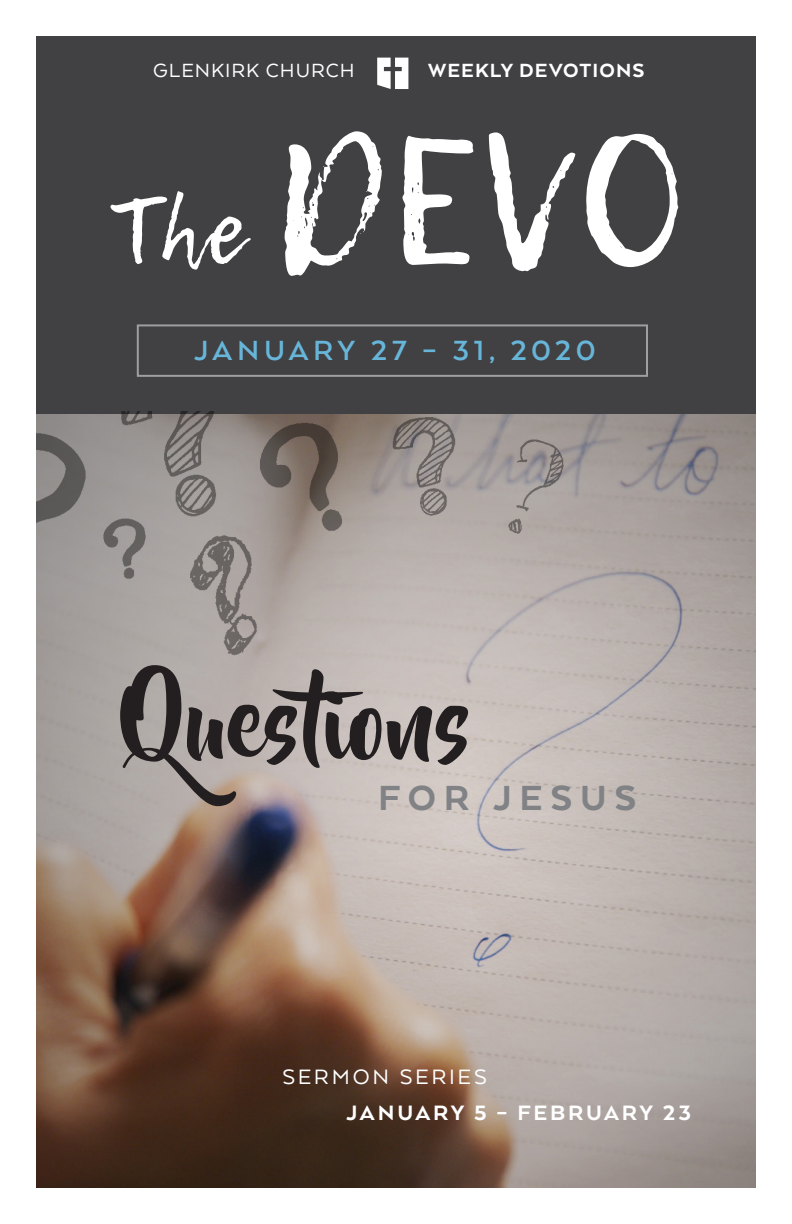
<style>
.page{position:relative;width:792px;height:1224px;background:#fff}
.page>*{position:absolute;margin:0;border:0;box-sizing:border-box;transform-origin:0 0}
.t1{font:800 40.2px "Arquitecta";letter-spacing:.195em;color:#808285}
.t2{font:700 32px "Arquitecta";letter-spacing:.135em;color:#67b6d9}
.t3{font:800 24px "Arquitecta";letter-spacing:.115em;color:#fff}
.t4{font:24px "Arquitecta";letter-spacing:.11em;color:#fff}
.t5{font:800 22px "Arquitecta";letter-spacing:.05em;color:#fff}
.t6{font:22px "Arquitecta";letter-spacing:.045em;color:#fff}
</style>
<div class="page">
<div style="left:36px;top:36px;width:720px;height:379px;background:#414042"></div>
<svg style="left:377px;top:58px;width:31px;height:31px"></svg>
<svg style="left:110px;top:131px;width:568px;height:145px"></svg>
<img style="left:36px;top:414px;width:720px;height:774px">
<img style="left:36px;top:412px;width:588px;height:265px">
<svg style="left:120px;top:665px;width:348px;height:141px;background:#99918e"></svg>
<p class="t6" style="left:153px;top:57px;width:203px">GLENKIRK CHURCH</p>
<p class="t5" style="left:428px;top:57px;width:218px">WEEKLY DEVOTIONS</p>
<h2 class="t2" style="left:194px;top:330px;width:403px">JANUARY 27 – 31, 2020</h2>
<h1 class="t1" style="left:378px;top:773px;width:260px">FOR JESUS</h1>
<p class="t4" style="left:282px;top:1061px;width:206px">SERMON SERIES</p>
<p class="t3" style="left:346px;top:1097px;width:346px">JANUARY 5 – FEBRUARY 23</p>
</div>
